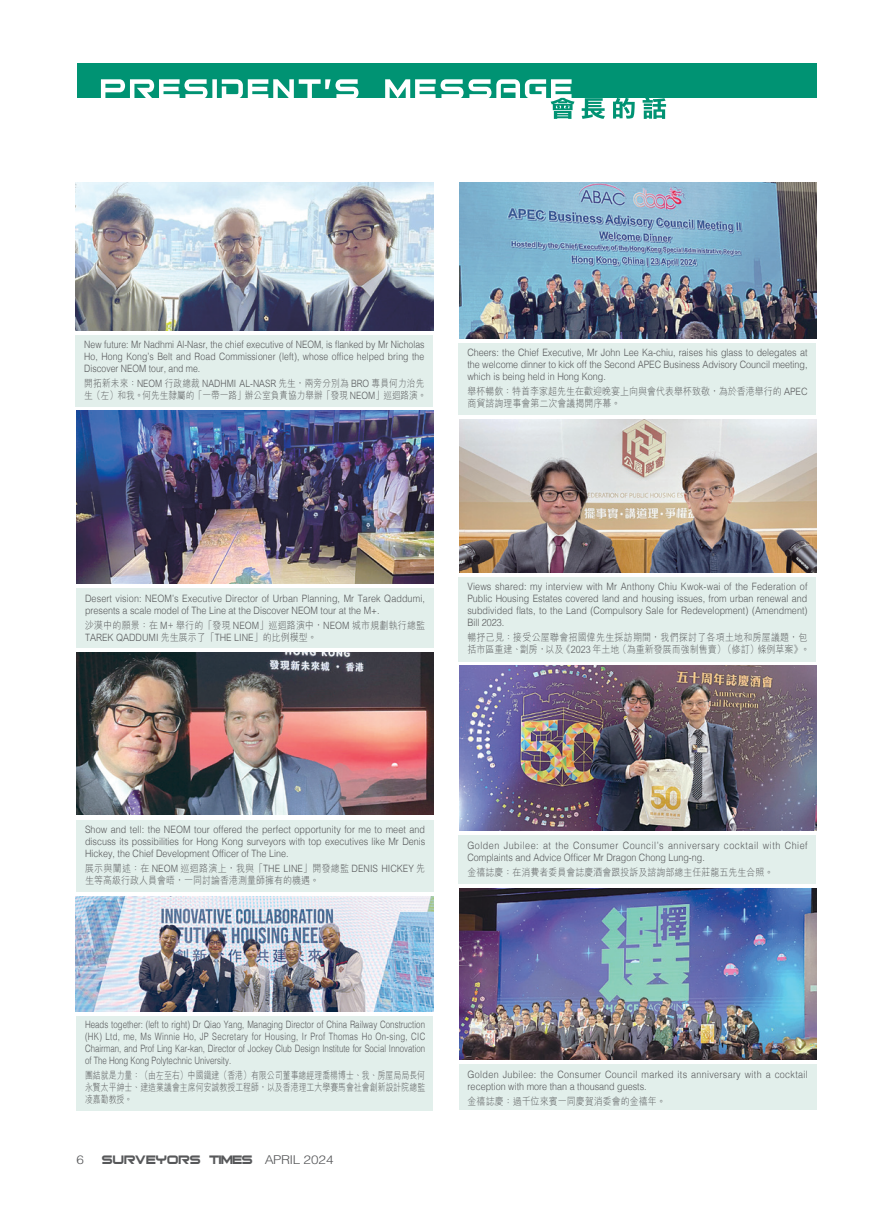
<style>
.page{position:relative;width:893px;height:1217px;background:#fff}
.page>*{position:absolute;margin:0;border:0;box-sizing:border-box;transform-origin:0 0}
.t1{font:16.5px "Bitsumishi";color:#57585a}
.t2{font:300 10.2px/12px "Helvetica";color:#57585a;text-align:justify;scale:.89 1}
.t3{font:300 10.2px/12px "Helvetica";color:#57585a;text-align:justify;scale:.78 1}
.t4{font:300 10.2px/12px "M Hei HK";color:#57585a;scale:.89 1}
.t5{font:300 10.2px/12px "Helvetica";color:#57585a;text-align:justify;scale:.86 1}
.t6{font:300 10.2px/12px "Helvetica";letter-spacing:.055em;color:#57585a;scale:.89 1}
.t7{font:300 10.2px/12px "Helvetica";letter-spacing:.035em;color:#57585a;scale:.89 1}
.t8{font:300 10.2px/12px "M Hei HK";color:#57585a;text-align:justify;scale:.78 1}
.t9{font:300 10.2px/12px "M Hei HK";color:#57585a;scale:.86 1}
.t10{font:300 10.2px/12px "M Hei HK";letter-spacing:.025em;color:#57585a;scale:.89 1}
.s1{font-family:"Helvetica LT Std";font-weight:300;font-size:12.15px}
</style>
<div class="page">
<div style="left:77px;top:64px;width:739px;height:34px;background:#009373"></div>
<svg style="left:101px;top:79px;width:565px;height:40px"></svg>
<img style="left:459px;top:182px;width:357px;height:156px">
<img style="left:459px;top:888px;width:357px;height:171px">
<img style="left:76px;top:182px;width:357px;height:148px">
<img style="left:77px;top:410px;width:356px;height:173px">
<img style="left:459px;top:419px;width:357px;height:153px">
<img style="left:77px;top:652px;width:356px;height:162px">
<img style="left:459px;top:665px;width:357px;height:165px">
<img style="left:76px;top:896px;width:357px;height:115px">
<div style="left:459px;top:343px;width:357px;height:72px;background:#e2efeb"></div>
<div style="left:459px;top:1064px;width:357px;height:45px;background:#e2efeb"></div>
<div style="left:76px;top:335px;width:357px;height:71px;background:#e2efeb"></div>
<div style="left:77px;top:588px;width:357px;height:59px;background:#e2efeb"></div>
<div style="left:459px;top:577px;width:357px;height:85px;background:#e2efeb"></div>
<div style="left:77px;top:819px;width:357px;height:72px;background:#e2efeb"></div>
<div style="left:459px;top:835px;width:357px;height:48px;background:#e2efeb"></div>
<div style="left:77px;top:1015px;width:356px;height:95px;background:#e2efeb"></div>
<p class="t5" style="left:84px;top:338px;width:397px">New future: Mr Nadhmi Al-Nasr, the chief executive of NEOM, is flanked by Mr Nicholas Ho, Hong Kong’s Belt and Road Commissioner (left), whose office helped bring the Discover NEOM tour, and me.</p>
<p class="t9" style="left:84px;top:377px;width:400px">開拓新未來：NEOM 行政總裁 NADHMI AL-NASR 先生，兩旁分別為 BRO 專員何力治先生（左）和我。何先生隸屬的「一帶一路」辦公室負責協力舉辦「發現 NEOM」巡迴路演。</p>
<p class="t2" style="left:467px;top:346px;width:384px">Cheers: the Chief Executive, Mr John Lee Ka-chiu, raises his glass to delegates at the welcome dinner to kick off the Second APEC Business Advisory Council meeting, which is being held in Hong Kong.</p>
<p class="t4" style="left:467px;top:385px;width:384px">舉杯暢飲：特首李家超先生在歡迎晚宴上向與會代表舉杯致敬，為於香港舉行的 APEC商貿諮詢理事會第二次會議揭開序幕。</p>
<p class="t2" style="left:85px;top:591px;width:383px">Desert vision: NEOM’s Executive Director of Urban Planning, Mr Tarek Qaddumi, presents a scale model of The Line at the Discover NEOM tour at the M+.</p>
<p class="t4" style="left:85px;top:619px;width:384px">沙漠中的願景：在 M+ 舉行的「發現 NEOM」巡迴路演中，NEOM 城市規劃執行總監<br>TAREK QADDUMI 先生展示了「THE LINE」的比例模型。</p>
<p class="t2" style="left:467px;top:579px;width:384px">Views shared: my interview with Mr Anthony Chiu Kwok-wai of the Federation of Public Housing Estates covered land and housing issues, from urban renewal and subdivided flats, to the Land (Compulsory Sale for Redevelopment) (Amendment)<br>Bill 2023.</p>
<p class="t10" style="left:467px;top:630px;width:386px">暢抒己見：接受公屋聯會招國偉先生採訪期間，我們探討了各項土地和房屋議題，包括市區重建、劏房，以及《2023 年土地（為重新發展而強制售賣）（修訂）條例草案》。</p>
<p class="t2" style="left:85px;top:822px;width:384px">Show and tell: the NEOM tour offered the perfect opportunity for me to meet and discuss its possibilities for Hong Kong surveyors with top executives like Mr Denis Hickey, the Chief Development Officer of The Line.</p>
<p class="t4" style="left:85px;top:861px;width:384px">展示與闡述：在 NEOM 巡迴路演上，我與「THE LINE」開發總監 DENIS HICKEY 先生等高級行政人員會晤，一同討論香港測量師擁有的機遇。</p>
<p class="t6" style="left:467px;top:838px;width:384px">Golden Jubilee: at the Consumer Council’s anniversary cocktail with Chief<br>Complaints and Advice Officer Mr Dragon Chong Lung-ng.</p>
<p class="t4" style="left:467px;top:865px;width:345px">金禧誌慶：在消費者委員會誌慶酒會跟投訴及諮詢部總主任莊龍五先生合照。</p>
<p class="t3" style="left:85px;top:1017px;width:438px">Heads together: (left to right) Dr Qiao Yang, Managing Director of China Railway Construction (HK) Ltd, me, Ms Winnie Ho, JP Secretary for Housing, Ir Prof Thomas Ho On-sing, CIC Chairman, and Prof Ling Kar-kan, Director of Jockey Club Design Institute for Social Innovation of The Hong Kong Polytechnic University.</p>
<p class="t8" style="left:85px;top:1068px;width:438px">團結就是力量：（由左至右）中國鐵建（香港）有限公司董事總經理喬楊博士、我、房屋局局長何永賢太平紳士、建造業議會主席何安誠教授工程師，以及香港理工大學賽馬會社會創新設計院總監凌嘉勤教授。</p>
<h1 class="t1" style="left:77px;top:1152px;width:259px"><span class="s1">6</span> SURVEYORS TIMES <span class="s1">APRIL 2024</span></h1>
<p class="t7" style="left:468px;top:1067px;width:384px">Golden Jubilee: the Consumer Council marked its anniversary with a cocktail reception with more than a thousand guests.</p>
<p class="t4" style="left:468px;top:1094px;width:224px">金禧誌慶：過千位來賓一同慶賀消委會的金禧年。</p>
</div>
